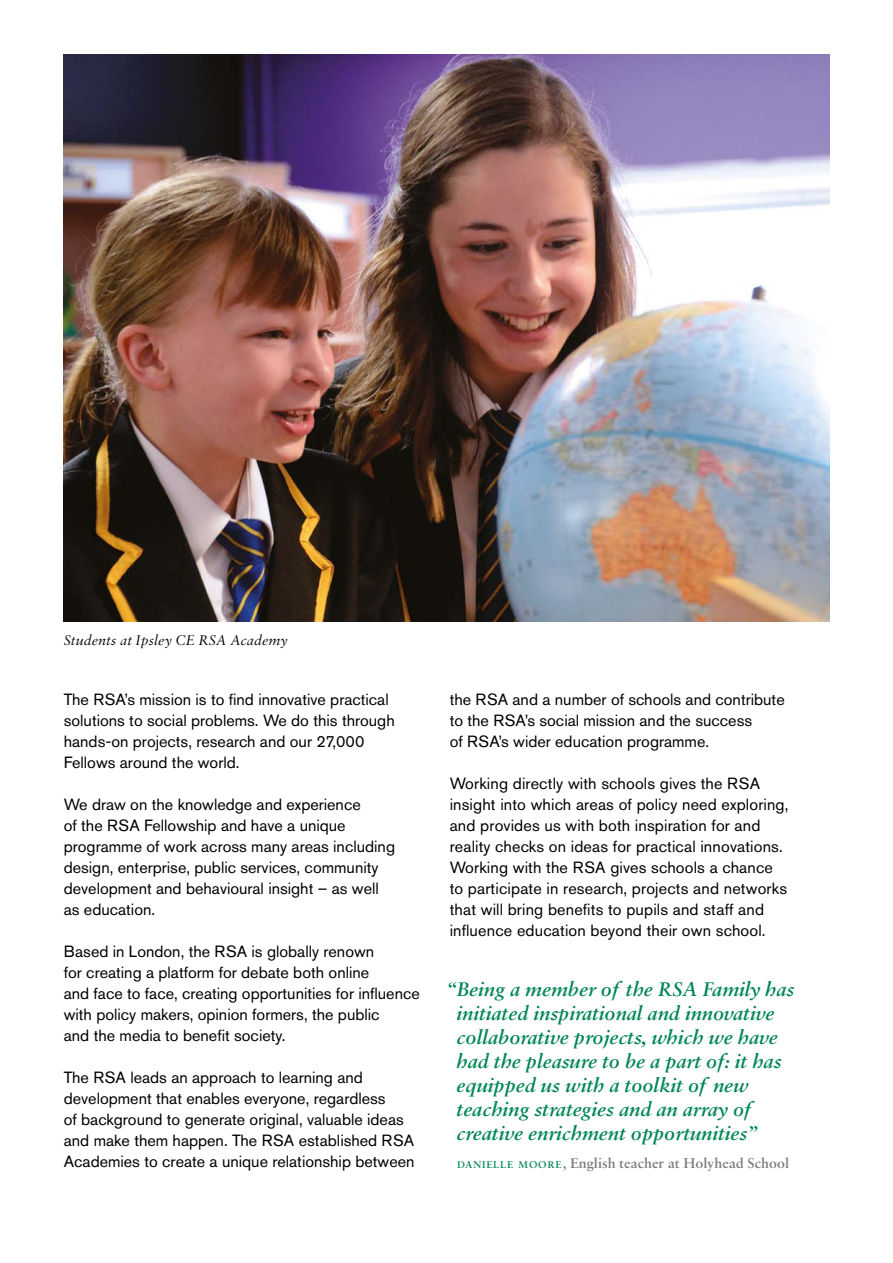
<style>
.page{position:relative;width:893px;height:1263px;background:#fff}
.page>*{position:absolute;margin:0;border:0;box-sizing:border-box;transform-origin:0 0}
.t1{font:italic 600 21px/24px "Sabon MT Std";color:#008654}
.t2{font:16.2px/21px "Akzidenz Grotesk Std";color:#000}
.t3{font:600 15px "Sabon MT Std";color:#7c7b7b}
.t4{font:italic 15px "Sabon MT Std";color:#000}
.s1{font-size:10.5px;color:#008654}
</style>
<div class="page">
<img style="left:64px;top:54px;width:765px;height:567px">
<p class="t4" style="left:64px;top:631px;width:225px">Students at Ipsley CE RSA Academy</p>
<p class="t2" style="left:64px;top:689px;width:332px">The RSA’s mission is to find innovative practical solutions to social problems. We do this through hands-on projects, research and our 27,000<br>Fellows around the world.</p>
<p class="t2" style="left:64px;top:794px;width:333px">We draw on the knowledge and experience<br>of the RSA Fellowship and have a unique programme of work across many areas including design, enterprise, public services, community development and behavioural insight – as well as education.</p>
<p class="t2" style="left:64px;top:941px;width:358px">Based in London, the RSA is globally renown<br>for creating a platform for debate both online<br>and face to face, creating opportunities for influence with policy makers, opinion formers, the public<br>and the media to benefit society.</p>
<p class="t2" style="left:64px;top:1067px;width:352px">The RSA leads an approach to learning and development that enables everyone, regardless<br>of background to generate original, valuable ideas and make them happen. The RSA established RSA Academies to create a unique relationship between</p>
<p class="t2" style="left:450px;top:689px;width:337px">the RSA and a number of schools and contribute to the RSA’s social mission and the success<br>of RSA’s wider education programme.</p>
<p class="t2" style="left:450px;top:773px;width:340px">Working directly with schools gives the RSA insight into which areas of policy need exploring, and provides us with both inspiration for and reality checks on ideas for practical innovations.<br>Working with the RSA gives schools a chance to participate in research, projects and networks that will bring benefits to pupils and staff and influence education beyond their own school.</p>
<p class="t1" style="left:457px;top:976px;width:339px;text-indent:-10px">“ Being a member of the RSA Family has initiated inspirational and innovative collaborative projects, which we have had the pleasure to be a part of: it has equipped us with a toolkit of new teaching strategies and an array of creative enrichment opportunities”</p>
<p class="t3" style="left:457px;top:1153px;width:333px"><span class="s1">DANIELLE MOORE</span>, English teacher at Holyhead School</p>
</div>
